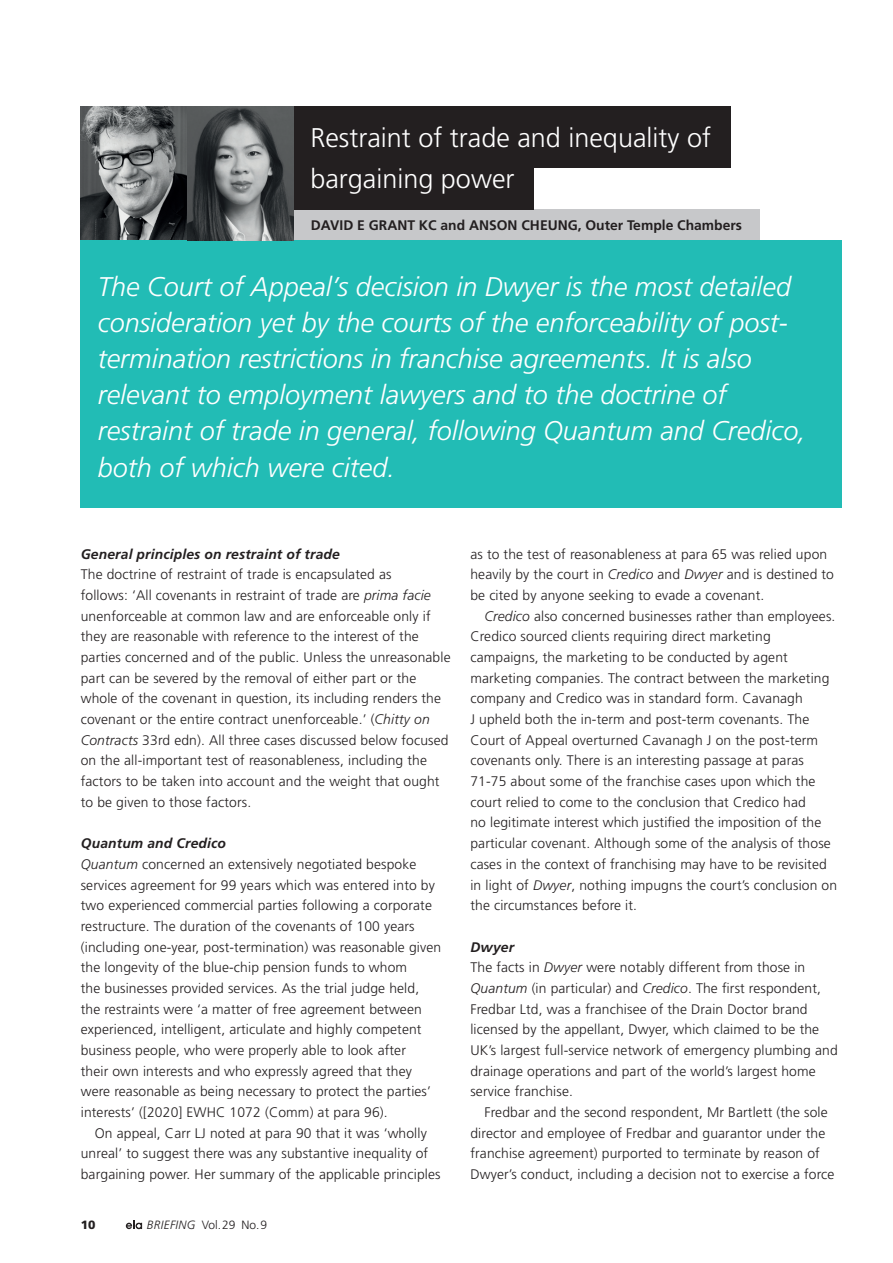
<style>
.page{position:relative;width:893px;height:1263px;background:#fff}
.page>*{position:absolute;margin:0;border:0;box-sizing:border-box;transform-origin:0 0}
.Intro_Text_White{font:italic 300 27px/36.2px "Frutiger LT Std";color:#fff}
.Main_Title{font:300 27px/41.2px "Frutiger LT Std";color:#fff}
.Body_Text{font:300 13.8px/20.7px "Frutiger LT Std";letter-spacing:.01em;color:#231f20}
.Body_Text-2{font:italic 700 13.8px "Frutiger LT Std";letter-spacing:.01em;color:#231f20}
.Name_and_Practice_Bl{font:700 13.8px "Frutiger LT Std";color:#231f20}
.t1{font:300 12px "Frutiger LT Std";color:#231f20}
.t2{font:900 12px "Frutiger LT Std";color:#231f20}
.s1{font-style:italic}
</style>
<div class="page">
<svg style="left:126px;top:1221px;width:16px;height:8px"></svg>
<div style="left:293px;top:210px;width:467px;height:41px;background:#c7c8ca"></div>
<div style="left:293px;top:106px;width:438px;height:62px;background:#231f20"></div>
<div style="left:293px;top:161px;width:241px;height:49px;background:#231f20"></div>
<img style="left:81px;top:106px;width:106px;height:135px">
<div style="left:81px;top:241px;width:761px;height:267px;background:#22bcb5"></div>
<svg style="left:187px;top:106px;width:106px;height:135px;background:#5e6263"></svg>
<p class="Main_Title" style="left:310px;top:118px;width:402px">Restraint of trade and inequality of bargaining power</p>
<p class="Name_and_Practice_Bl" style="left:311px;top:217px;width:433px">DAVID E GRANT KC and ANSON CHEUNG, Outer Temple Chambers</p>
<p class="Intro_Text_White" style="left:98px;top:269px;width:710px">The Court of Appeal’s decision in Dwyer is the most detailed consideration yet by the courts of the enforceability of post&shy;termination restrictions in franchise agreements. It is also relevant to employment lawyers and to the doctrine of restraint of trade in general, following Quantum and Credico, both of which were cited.</p>
<p class="Body_Text-2" style="left:81px;top:546px;width:261px">General principles on restraint of trade</p>
<p class="Body_Text" style="left:81px;top:564px;width:371px">The doctrine of restraint of trade is encapsulated as<br>follows: ‘All covenants in restraint of trade are <span class="s1">prima facie </span>unenforceable at common law and are enforceable only if they are reasonable with reference to the interest of the parties concerned and of the public. Unless the unreasonable part can be severed by the removal of either part or the whole of the covenant in question, its including renders the covenant or the entire contract unenforceable.’ (<span class="s1">Chitty on Contracts</span> 33rd edn). All three cases discussed below focused on the all-important test of reasonableness, including the factors to be taken into account and the weight that ought to be given to those factors.</p>
<p class="Body_Text-2" style="left:81px;top:835px;width:147px">Quantum and Credico</p>
<p class="Body_Text" style="left:81px;top:854px;width:362px"><span class="s1">Quantum</span> concerned an extensively negotiated bespoke services agreement for 99 years which was entered into by two experienced commercial parties following a corporate restructure. The duration of the covenants of 100 years (including one-year, post-termination) was reasonable given the longevity of the blue-chip pension funds to whom<br>the businesses provided services. As the trial judge held, the restraints were ‘a matter of free agreement between experienced, intelligent, articulate and highly competent business people, who were properly able to look after<br>their own interests and who expressly agreed that they were reasonable as being necessary to protect the parties’ interests’ ([2020] EWHC 1072 (Comm) at para 96).</p>
<p class="Body_Text" style="left:81px;top:1123px;width:361px;text-indent:14px">On appeal, Carr LJ noted at para 90 that it was ‘wholly unreal’ to suggest there was any substantive inequality of bargaining power. Her summary of the applicable principles</p>
<p class="t2" style="left:81px;top:1218px;width:16px">10</p>
<p class="t1" style="left:147px;top:1218px;width:122px"><span class="s1">BRIEFING</span> Vol. 29 No. 9</p>
<p class="Body_Text" style="left:470px;top:544px;width:365px">as to the test of reasonableness at para 65 was relied upon heavily by the court in <span class="s1">Credico</span> and <span class="s1">Dwyer</span> and is destined to be cited by anyone seeking to evade a covenant.</p>
<p class="Body_Text" style="left:470px;top:606px;width:368px;text-indent:14px"><span class="s1">Credico</span> also concerned businesses rather than employees.<br>Credico sourced clients requiring direct marketing campaigns, the marketing to be conducted by agent marketing companies. The contract between the marketing company and Credico was in standard form. Cavanagh<br>J upheld both the in-term and post-term covenants. The Court of Appeal overturned Cavanagh J on the post-term covenants only. There is an interesting passage at paras 71-75 about some of the franchise cases upon which the court relied to come to the conclusion that Credico had<br>no legitimate interest which justified the imposition of the particular covenant. Although some of the analysis of those cases in the context of franchising may have to be revisited in light of <span class="s1">Dwyer</span>, nothing impugns the court’s conclusion on the circumstances before it.</p>
<p class="Body_Text-2" style="left:470px;top:939px;width:45px">Dwyer</p>
<p class="Body_Text" style="left:470px;top:957px;width:369px">The facts in <span class="s1">Dwyer</span> were notably different from those in <span class="s1">Quantum</span> (in particular) and <span class="s1">Credico</span>. The first respondent, Fredbar Ltd, was a franchisee of the Drain Doctor brand licensed by the appellant, Dwyer, which claimed to be the UK’s largest full-service network of emergency plumbing and drainage operations and part of the world’s largest home service franchise.</p>
<p class="Body_Text" style="left:470px;top:1102px;width:365px;text-indent:14px">Fredbar and the second respondent, Mr Bartlett (the sole director and employee of Fredbar and guarantor under the franchise agreement) purported to terminate by reason of Dwyer’s conduct, including a decision not to exercise a force</p>
</div>
